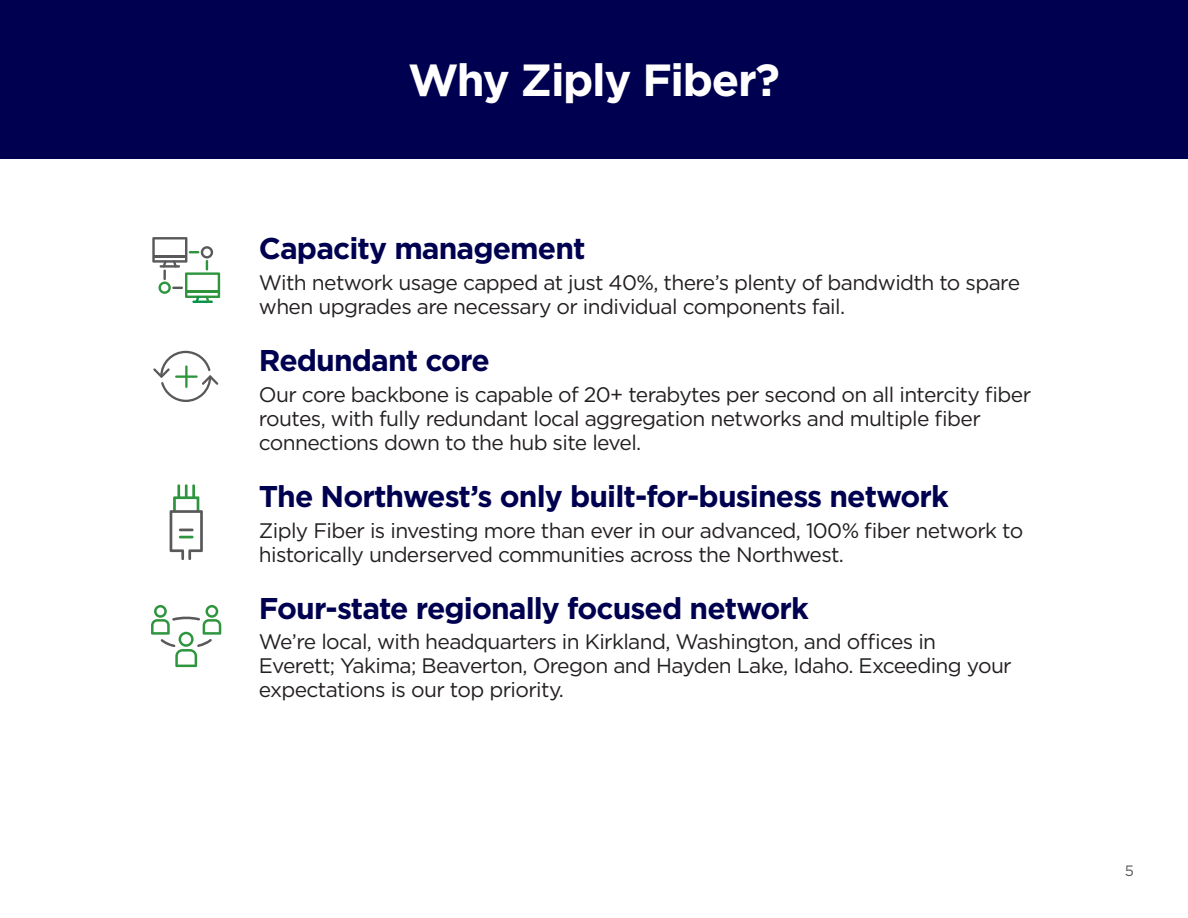
<style>
.page{position:relative;width:1188px;height:918px;background:#fff}
.page>*{position:absolute;margin:0;border:0;box-sizing:border-box;transform-origin:0 0}
.t1{font:700 45px "Gotham";letter-spacing:-.03em;color:#fff}
.t2{font:700 30px "Gotham";letter-spacing:-.03em;color:#000050}
.t3{font:21px/24px "Gotham";letter-spacing:-.03em;color:#231f20}
.t4{font:15px "Gotham";color:#57585a}
</style>
<div class="page">
<div style="left:0;top:0;width:1188px;height:159px;background:#000050"></div>
<svg style="left:152px;top:237px;width:68px;height:66px"></svg>
<svg style="left:153px;top:351px;width:65px;height:51px"></svg>
<hr style="left:185px;top:365px;width:3px;height:23px;background:#2e953e">
<hr style="left:175px;top:375px;width:23px;height:3px;background:#2e953e">
<hr style="left:185px;top:484px;width:3px;height:15px;background:#2e953e">
<hr style="left:192px;top:484px;width:3px;height:15px;background:#2e953e">
<hr style="left:177px;top:484px;width:3px;height:15px;background:#2e953e">
<svg style="left:170px;top:496px;width:33px;height:64px"></svg>
<svg style="left:151px;top:605px;width:70px;height:62px"></svg>
<p class="t1" style="left:408px;top:50px;width:373px">Why Ziply Fiber?</p>
<p class="t2" style="left:259px;top:229px;width:328px">Capacity management</p>
<p class="t3" style="left:259px;top:270px;width:763px">With network usage capped at just 40%, there’s plenty of bandwidth to spare when upgrades are necessary or individual components fail.</p>
<p class="t2" style="left:259px;top:341px;width:232px">Redundant core</p>
<p class="t3" style="left:259px;top:382px;width:774px">Our core backbone is capable of 20+ terabytes per second on all intercity fiber routes, with fully redundant local aggregation networks and multiple fiber connections down to the hub site level.</p>
<p class="t2" style="left:259px;top:476px;width:692px">The Northwest’s only built-for-business network</p>
<p class="t3" style="left:259px;top:518px;width:766px">Ziply Fiber is investing more than ever in our advanced, 100% fiber network to historically underserved communities across the Northwest.</p>
<p class="t2" style="left:259px;top:588px;width:552px">Four-state regionally focused network</p>
<p class="t3" style="left:259px;top:630px;width:754px">We’re local, with headquarters in Kirkland, Washington, and offices in<br>Everett; Yakima; Beaverton, Oregon and Hayden Lake, Idaho. Exceeding your expectations is our top priority.</p>
<p class="t4" style="left:1125px;top:861px;width:11px">5</p>
</div>
